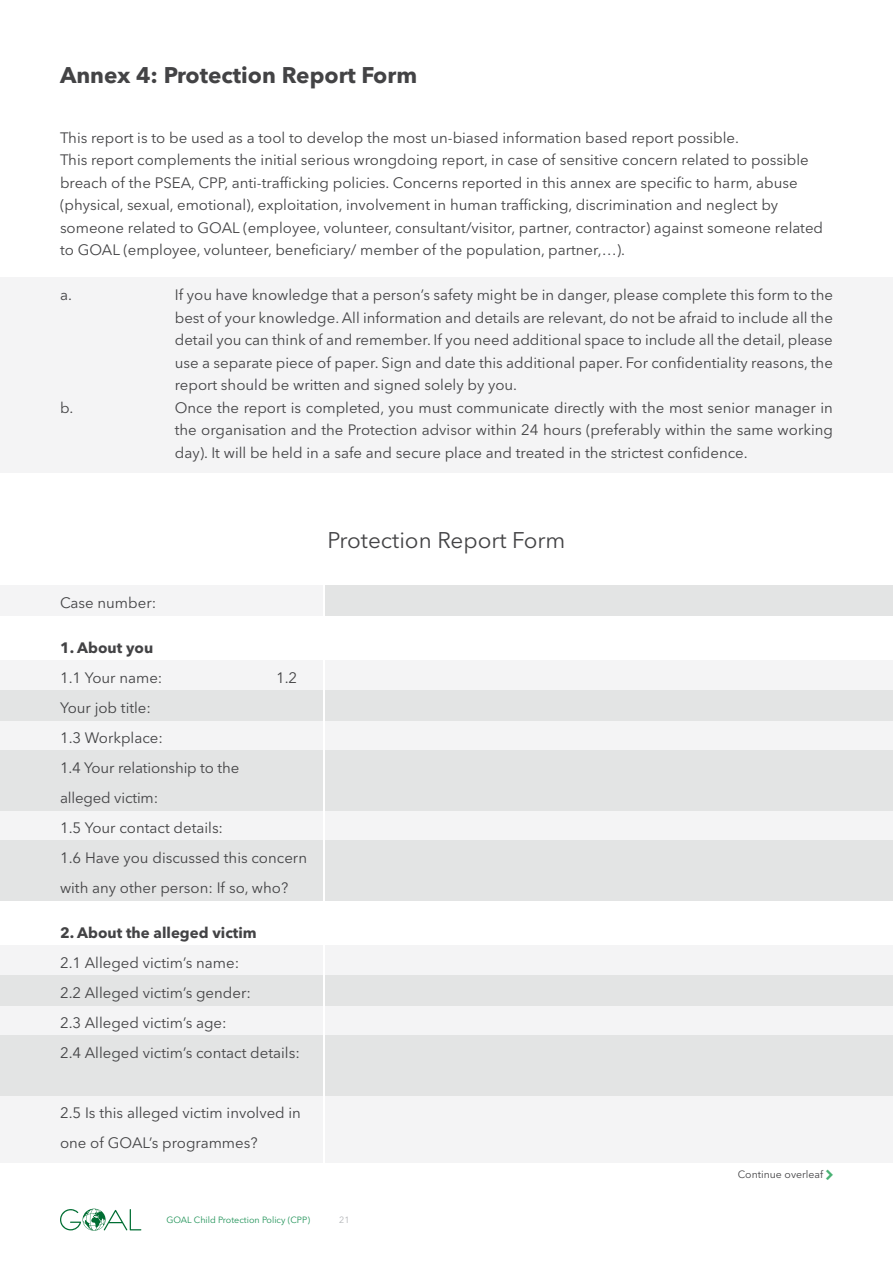
<style>
.page{position:relative;width:893px;height:1263px;background:#fff}
.page>*{position:absolute;margin:0;border:0;box-sizing:border-box;transform-origin:0 0}
.Basic_Body{font:700 22.5px "Avenir Next LT Pro";color:#434345}
.Basic_Body-2{font:22.5px "Avenir Next LT Pro";color:#434345}
.Basic_Body-3{font:15px/22.5px "Avenir Next LT Pro";color:#434345}
.Basic_Body-4{font:700 15px "Avenir Next LT Pro";color:#434345}
.Basic_Body-5{font:10.5px "Avenir Next LT Pro";color:#434345}
.t1{font:9px "Avenir Next LT Pro";color:#1f9257}
.t2{font:9px "Avenir Next LT Pro";color:#b2b4b7}
</style>
<div class="page">
<div style="left:0;top:277px;width:893px;height:195px;background:#f4f4f5"></div>
<div style="left:0;top:585px;width:323px;height:30px;background:#f4f4f5"></div>
<div style="left:0;top:660px;width:323px;height:30px;background:#f4f4f5"></div>
<div style="left:326px;top:660px;width:567px;height:30px;background:#f4f4f5"></div>
<div style="left:0;top:720px;width:323px;height:30px;background:#f4f4f5"></div>
<div style="left:326px;top:720px;width:567px;height:30px;background:#f4f4f5"></div>
<div style="left:0;top:810px;width:323px;height:30px;background:#f4f4f5"></div>
<div style="left:326px;top:810px;width:567px;height:30px;background:#f4f4f5"></div>
<div style="left:0;top:945px;width:323px;height:30px;background:#f4f4f5"></div>
<div style="left:326px;top:945px;width:567px;height:30px;background:#f4f4f5"></div>
<div style="left:0;top:1005px;width:323px;height:30px;background:#f4f4f5"></div>
<div style="left:326px;top:1005px;width:567px;height:30px;background:#f4f4f5"></div>
<div style="left:0;top:1095px;width:323px;height:67px;background:#f4f4f5"></div>
<div style="left:326px;top:1095px;width:567px;height:67px;background:#f4f4f5"></div>
<div style="left:0;top:690px;width:323px;height:30px;background:#e3e4e4"></div>
<div style="left:326px;top:690px;width:567px;height:30px;background:#e3e4e4"></div>
<div style="left:0;top:975px;width:323px;height:30px;background:#e3e4e4"></div>
<div style="left:326px;top:975px;width:567px;height:30px;background:#e3e4e4"></div>
<div style="left:0;top:1035px;width:323px;height:60px;background:#e3e4e4"></div>
<div style="left:326px;top:1035px;width:567px;height:60px;background:#e3e4e4"></div>
<div style="left:0;top:750px;width:323px;height:60px;background:#e3e4e4"></div>
<div style="left:326px;top:750px;width:567px;height:60px;background:#e3e4e4"></div>
<div style="left:0;top:840px;width:323px;height:60px;background:#e3e4e4"></div>
<div style="left:326px;top:840px;width:567px;height:60px;background:#e3e4e4"></div>
<div style="left:326px;top:585px;width:567px;height:30px;background:#e3e4e4"></div>
<svg style="left:60px;top:1209px;width:81px;height:21px"></svg>
<p class="Basic_Body" style="left:60px;top:61px;width:359px">Annex 4: Protection Report Form</p>
<p class="Basic_Body-3" style="left:60px;top:126px;width:680px">This report is to be used as a tool to develop the most un-biased information based report possible.</p>
<p class="Basic_Body-3" style="left:60px;top:148px;width:765px">This report complements the initial serious wrongdoing report, in case of sensitive concern related to possible breach of the PSEA, CPP, anti-trafficking policies. Concerns reported in this annex are specific to harm, abuse (physical, sexual, emotional), exploitation, involvement in human trafficking, discrimination and neglect by someone related to GOAL (employee, volunteer, consultant/visitor, partner, contractor) against someone related to GOAL (employee, volunteer, beneficiary/ member of the population, partner,…).</p>
<p class="Basic_Body-3" style="left:60px;top:283px;width:13px">a.</p>
<p class="Basic_Body-3" style="left:175px;top:283px;width:660px;text-align:justify">If you have knowledge that a person’s safety might be in danger, please complete this form to the best of your knowledge. All information and details are relevant, do not be afraid to include all the detail you can think of and remember. If you need additional space to include all the detail, please use a separate piece of paper. Sign and date this additional paper. For confidentiality reasons, the report should be written and signed solely by you.</p>
<p class="Basic_Body-3" style="left:60px;top:396px;width:15px">b.</p>
<p class="Basic_Body-3" style="left:175px;top:396px;width:660px;text-align:justify">Once the report is completed, you must communicate directly with the most senior manager in the organisation and the Protection advisor within 24 hours (preferably within the same working day). It will be held in a safe and secure place and treated in the strictest confidence.</p>
<p class="Basic_Body-3" style="left:60px;top:591px;width:98px">Case number:</p>
<p class="Basic_Body-4" style="left:60px;top:638px;width:95px">1. About you</p>
<p class="Basic_Body-3" style="left:60px;top:666px;width:104px">1.1 Your name:</p>
<p class="Basic_Body-3" style="left:276px;top:666px;width:23px">1.2</p>
<p class="Basic_Body-3" style="left:60px;top:696px;width:93px">Your job title:</p>
<p class="Basic_Body-3" style="left:60px;top:726px;width:105px">1.3 Workplace:</p>
<p class="Basic_Body-3" style="left:60px;top:756px;width:181px">1.4 Your relationship to the</p>
<p class="Basic_Body-3" style="left:60px;top:786px;width:100px">alleged victim:</p>
<p class="Basic_Body-3" style="left:60px;top:816px;width:165px">1.5 Your contact details:</p>
<p class="Basic_Body-3" style="left:60px;top:842px;width:249px;line-height:30px">1.6 Have you discussed this concern with any other person: If so, who?</p>
<p class="Basic_Body-4" style="left:60px;top:923px;width:198px">2. About the alleged victim</p>
<p class="Basic_Body-3" style="left:60px;top:951px;width:181px">2.1 Alleged victim’s name:</p>
<p class="Basic_Body-3" style="left:60px;top:981px;width:192px">2.2 Alleged victim’s gender:</p>
<p class="Basic_Body-3" style="left:60px;top:1011px;width:168px">2.3 Alleged victim’s age:</p>
<p class="Basic_Body-3" style="left:60px;top:1041px;width:241px">2.4 Alleged victim’s contact details:</p>
<p class="Basic_Body-3" style="left:60px;top:1097px;width:243px;line-height:30px">2.5 Is this alleged victim involved in one of GOAL’s programmes?</p>
<p class="Basic_Body-2" style="left:328px;top:526px;width:239px">Protection Report Form</p>
<p class="t1" style="left:166px;top:1214px;width:145px">GOAL Child Protection Policy (CPP)</p>
<p class="t2" style="left:339px;top:1214px;width:12px">21</p>
<p class="Basic_Body-5" style="left:738px;top:1168px;width:87px">Continue overleaf</p>
</div>
